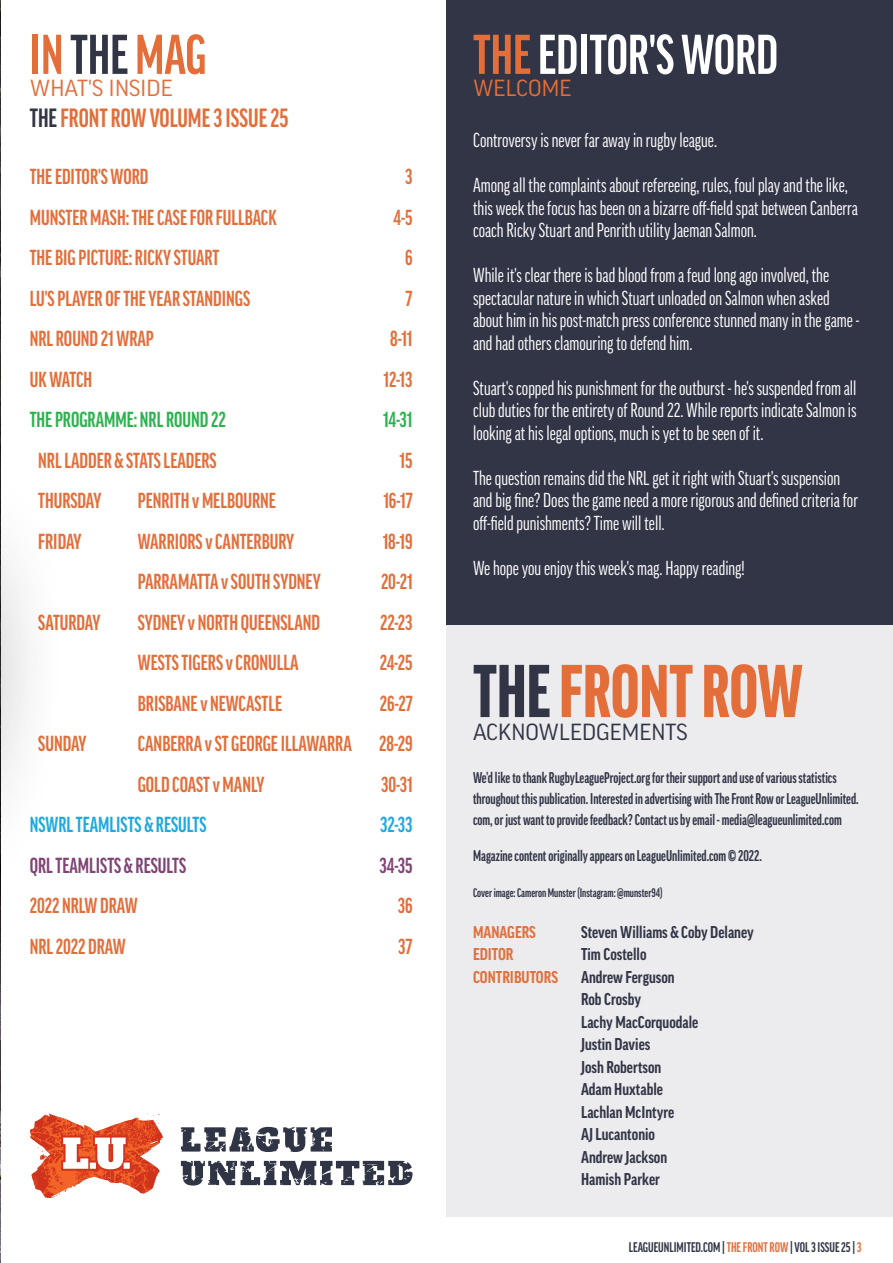
<style>
.page{position:relative;width:893px;height:1263px;background:#fff}
.page>*{position:absolute;margin:0;border:0;box-sizing:border-box;transform-origin:0 0}
.t1{font:900 extra-condensed 72px "Good Pro";color:#e36e3a}
.t2{font:700 extra-condensed 54px "Good Pro";color:#fff}
.t3{font:700 extra-condensed 54px "Good Pro";color:#e36e3a}
.t4{font:700 extra-condensed 25.5px "Good Pro";color:#e36e3a}
.t5{font:22.5px "Good Pro";color:#e36e3a}
.t6{font:22.5px "Good Pro";color:#323546}
.t7{font:700 extra-condensed 21px "Good Pro";color:#e36e3a}
.t8{font:700 extra-condensed 21px "Good Pro";color:#2bb34f}
.t9{font:700 extra-condensed 21px "Good Pro";color:#1fa9e1}
.t10{font:700 extra-condensed 21px "Good Pro";color:#804474}
.LU_Program_general_t{font:19.5px/22.5px "Good Pro X Cond News";color:#fff}
.t11{font:700 condensed 16.5px "Good Pro";color:#323546}
.t12{font:700 condensed 16.5px "Good Pro";color:#e36e3a}
.t13{font:700 extra-condensed 15px/21px "Good Pro";color:#323546}
.t14{font:700 extra-condensed 13.5px "Good Pro";color:#323546}
.t15{font:700 extra-condensed 12px "Good Pro";color:#323546}
.s1{color:#323546}
.s2{color:#e36e3a}
</style>
<div class="page">
<div style="left:446px;top:0;width:447px;height:625px;background:#323546"></div>
<div style="left:446px;top:625px;width:446px;height:591px;background:#ececee"></div>
<svg style="left:30px;top:1114px;width:133px;height:85px"></svg>
<svg style="left:181px;top:1127px;width:151px;height:25px"></svg>
<svg style="left:181px;top:1161px;width:232px;height:24px"></svg>
<img style="left:0;top:0;width:1px;height:1263px">
<div style="left:0;top:445px;width:68px;height:552px;background:#231f20;opacity:.96"></div>
<hr style="left:0;top:1040px;width:1px;height:71px;background:#231f20">
<p class="t3" style="left:30px;top:25px;width:178px">IN <span class="s1">THE</span> MAG</p>
<p class="t5" style="left:30px;top:75px;width:145px">WHAT'S INSIDE</p>
<p class="t4" style="left:30px;top:104px;width:260px"><span class="s1">THE</span> FRONT ROW VOLUME 3 ISSUE 25</p>
<p class="t7" style="left:30px;top:165px;width:120px">THE EDITOR'S WORD</p>
<p class="t7" style="left:405px;top:165px;width:9px">3</p>
<p class="t7" style="left:30px;top:205px;width:248px">MUNSTER MASH: THE CASE FOR FULLBACK</p>
<p class="t7" style="left:394px;top:205px;width:20px">4-5</p>
<p class="t7" style="left:30px;top:246px;width:191px">THE BIG PICTURE: RICKY STUART</p>
<p class="t7" style="left:405px;top:246px;width:9px">6</p>
<p class="t7" style="left:30px;top:286px;width:222px">LU'S PLAYER OF THE YEAR STANDINGS</p>
<p class="t7" style="left:406px;top:286px;width:8px">7</p>
<p class="t7" style="left:30px;top:327px;width:126px">NRL ROUND 21 WRAP</p>
<p class="t7" style="left:390px;top:327px;width:24px">8-11</p>
<p class="t7" style="left:30px;top:367px;width:64px">UK WATCH</p>
<p class="t7" style="left:384px;top:367px;width:31px">12-13</p>
<p class="t8" style="left:30px;top:408px;width:197px">THE PROGRAMME: NRL ROUND 22</p>
<p class="t8" style="left:383px;top:408px;width:31px">14-31</p>
<p class="t7" style="left:38px;top:448px;width:180px">NRL LADDER &amp; STATS LEADERS</p>
<p class="t7" style="left:400px;top:448px;width:14px">15</p>
<p class="t7" style="left:38px;top:489px;width:65px">THURSDAY</p>
<p class="t7" style="left:138px;top:489px;width:140px">PENRITH v MELBOURNE</p>
<p class="t7" style="left:383px;top:489px;width:31px">16-17</p>
<p class="t7" style="left:38px;top:529px;width:45px">FRIDAY</p>
<p class="t7" style="left:138px;top:529px;width:158px">WARRIORS v CANTERBURY</p>
<p class="t7" style="left:383px;top:529px;width:31px">18-19</p>
<p class="t7" style="left:138px;top:570px;width:184px">PARRAMATTA v SOUTH SYDNEY</p>
<p class="t7" style="left:381px;top:570px;width:33px">20-21</p>
<p class="t7" style="left:38px;top:610px;width:64px">SATURDAY</p>
<p class="t7" style="left:138px;top:610px;width:184px">SYDNEY v NORTH QUEENSLAND</p>
<p class="t7" style="left:380px;top:610px;width:34px">22-23</p>
<p class="t7" style="left:138px;top:651px;width:162px">WESTS TIGERS v CRONULLA</p>
<p class="t7" style="left:380px;top:651px;width:34px">24-25</p>
<p class="t7" style="left:138px;top:691px;width:146px">BRISBANE v NEWCASTLE</p>
<p class="t7" style="left:380px;top:691px;width:34px">26-27</p>
<p class="t7" style="left:38px;top:732px;width:50px">SUNDAY</p>
<p class="t7" style="left:138px;top:732px;width:216px">CANBERRA v ST GEORGE ILLAWARRA</p>
<p class="t7" style="left:379px;top:732px;width:35px">28-29</p>
<p class="t7" style="left:138px;top:772px;width:128px">GOLD COAST v MANLY</p>
<p class="t7" style="left:381px;top:772px;width:33px">30-31</p>
<p class="t9" style="left:30px;top:813px;width:178px">NSWRL TEAMLISTS &amp; RESULTS</p>
<p class="t9" style="left:380px;top:813px;width:34px">32-33</p>
<p class="t10" style="left:30px;top:853px;width:158px">QRL TEAMLISTS &amp; RESULTS</p>
<p class="t10" style="left:379px;top:853px;width:35px">34-35</p>
<p class="t7" style="left:30px;top:894px;width:109px">2022 NRLW DRAW</p>
<p class="t7" style="left:398px;top:894px;width:16px">36</p>
<p class="t7" style="left:30px;top:934px;width:97px">NRL 2022 DRAW</p>
<p class="t7" style="left:398px;top:934px;width:16px">37</p>
<p class="t2" style="left:473px;top:25px;width:306px"><span class="s2">THE</span> EDITOR'S WORD</p>
<p class="t5" style="left:473px;top:75px;width:100px">WELCOME</p>
<p class="LU_Program_general_t" style="left:473px;top:129px;width:246px">Controversy is never far away in rugby league.</p>
<p class="LU_Program_general_t" style="left:473px;top:174px;width:387px">Among all the complaints about refereeing, rules, foul play and the like, this week the focus has been on a bizarre off-field spat between Canberra coach Ricky Stuart and Penrith utility Jaeman Salmon.</p>
<p class="LU_Program_general_t" style="left:473px;top:264px;width:388px">While it's clear there is bad blood from a feud long ago involved, the spectacular nature in which Stuart unloaded on Salmon when asked about him in his post-match press conference stunned many in the game - and had others clamouring to defend him.</p>
<p class="LU_Program_general_t" style="left:473px;top:377px;width:385px;text-align:justify">Stuart's copped his punishment for the outburst - he's suspended from all club duties for the entirety of Round 22. While reports indicate Salmon is looking at his legal options, much is yet to be seen of it.</p>
<p class="LU_Program_general_t" style="left:473px;top:467px;width:386px">The question remains did the NRL get it right with Stuart's suspension and big fine? Does the game need a more rigorous and defined criteria for off-field punishments? Time will tell.</p>
<p class="LU_Program_general_t" style="left:473px;top:557px;width:273px">We hope you enjoy this week's mag. Happy reading!</p>
<p class="t1" style="left:473px;top:651px;width:331px"><span class="s1">THE</span>FRONT ROW</p>
<p class="t6" style="left:473px;top:719px;width:216px">ACKNOWLEDGEMENTS</p>
<p class="t13" style="left:473px;top:767px;width:387px">We’d like to thank RugbyLeagueProject.org for their support and use of various statistics throughout this publication. Interested in advertising with The Front Row or LeagueUnlimited. com, or just want to provide feedback? Contact us by email - media@leagueunlimited.com</p>
<p class="t13" style="left:473px;top:845px;width:290px">Magazine content originally appears on LeagueUnlimited.com © 2022.</p>
<p class="t15" style="left:473px;top:886px;width:191px">Cover image: Cameron Munster (Instagram: @munster94)</p>
<p class="t12" style="left:473px;top:922px;width:64px">MANAGERS</p>
<p class="t11" style="left:581px;top:922px;width:174px">Steven Williams &amp; Coby Delaney</p>
<p class="t12" style="left:473px;top:945px;width:42px">EDITOR</p>
<p class="t11" style="left:581px;top:945px;width:67px">Tim Costello</p>
<p class="t12" style="left:473px;top:967px;width:86px">CONTRIBUTORS</p>
<p class="t11" style="left:581px;top:967px;width:95px">Andrew Ferguson</p>
<p class="t11" style="left:581px;top:990px;width:61px">Rob Crosby</p>
<p class="t11" style="left:581px;top:1012px;width:119px">Lachy MacCorquodale</p>
<p class="t11" style="left:581px;top:1035px;width:71px">Justin Davies</p>
<p class="t11" style="left:581px;top:1057px;width:82px">Josh Robertson</p>
<p class="t11" style="left:581px;top:1080px;width:83px">Adam Huxtable</p>
<p class="t11" style="left:581px;top:1102px;width:95px">Lachlan McIntyre</p>
<p class="t11" style="left:581px;top:1125px;width:75px">AJ Lucantonio</p>
<p class="t11" style="left:581px;top:1147px;width:88px">Andrew Jackson</p>
<p class="t11" style="left:581px;top:1170px;width:81px">Hamish Parker</p>
<p class="t14" style="left:629px;top:1240px;width:234px">LEAGUEUNLIMITED.COM | <span class="s2">THE FRONT ROW</span> | VOL 3 ISSUE 25 | <span class="s2">3</span></p>
</div>
